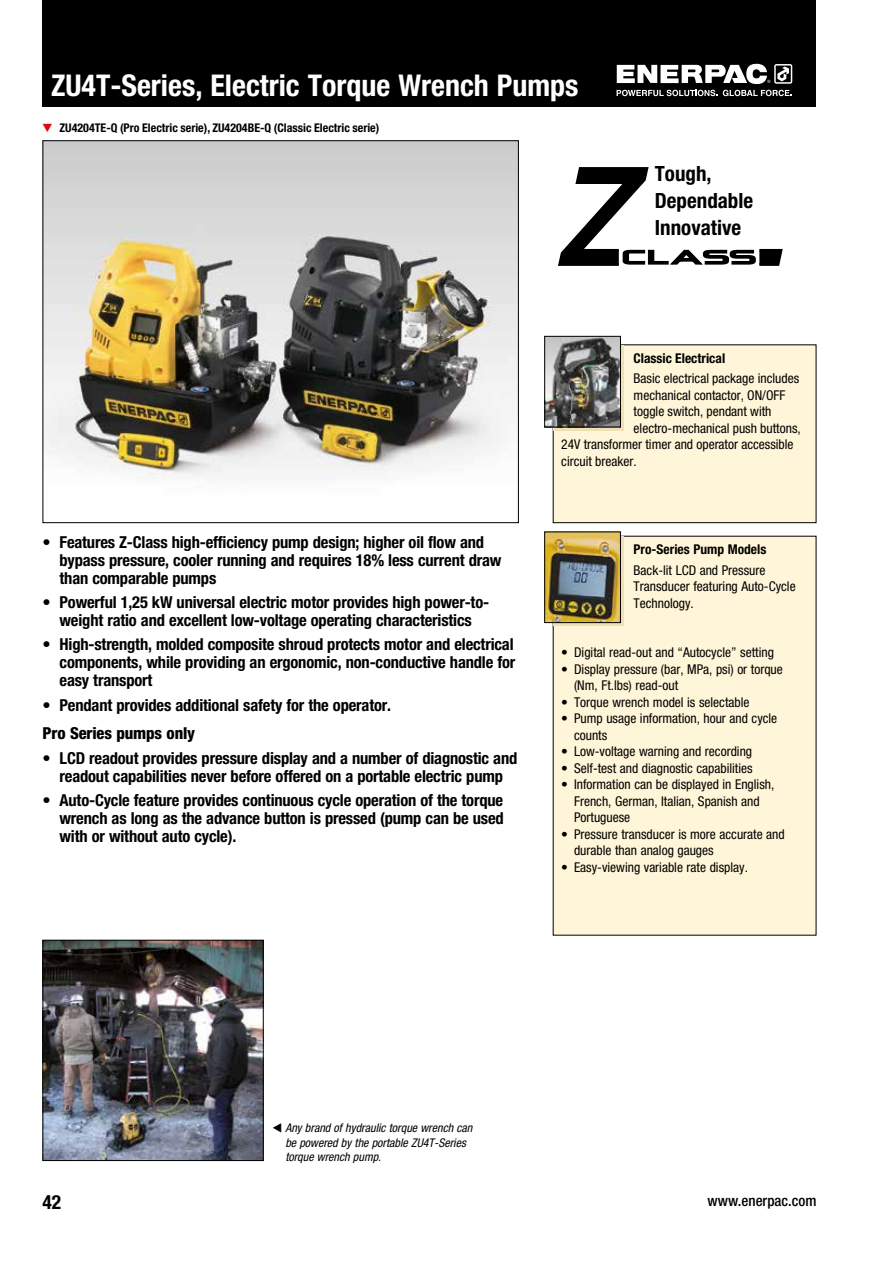
<style>
.page{position:relative;width:893px;height:1263px;background:#fff}
.page>*{position:absolute;margin:0;border:0;box-sizing:border-box;transform-origin:0 0}
.t1{font:700 condensed 30px "Helvetica Neue LTW1 G";color:#fff}
.t2{font:700 condensed 21px/27px "Helvetica Neue LTW1 G";color:#000}
.t3{font:700 condensed 19.5px "Helvetica Neue LTW1 G";color:#000}
.t4{font:700 condensed 16.5px/18px "Helvetica Neue LTW1 G";letter-spacing:-.01em;color:#000;text-align:center}
.t5{font:800 condensed 16.5px "Helvetica Neue LTW1 G";letter-spacing:-.01em;color:#000}
.t6{font:500 condensed 15px "Helvetica Neue LTW1 G";color:#000}
.t7{font:condensed 13.5px/16.5px "Helvetica Neue LTW1 G";color:#000}
.t8{font:700 condensed 13.5px "Helvetica Neue LTW1 G";color:#000}
.t9{font:italic condensed 12px/14.2px "Helvetica Neue LTW1 G";color:#000}
.t10{font:700 condensed 12px "Helvetica Neue LTW1 G";color:#000}
</style>
<div class="page">
<div style="left:43px;top:0;width:773px;height:106px;background:#000"></div>
<svg style="left:617px;top:90px;width:100px;height:6px"></svg>
<svg style="left:723px;top:90px;width:69px;height:6px"></svg>
<svg style="left:617px;top:64px;width:175px;height:20px"></svg>
<img style="left:45px;top:942px;width:217px;height:217px">
<div style="left:43px;top:940px;width:221px;height:221px;border:1px solid #000"></div>
<img style="left:45px;top:142px;width:472px;height:335px">
<div style="left:553px;top:345px;width:263px;height:178px;background:#fff5d8"></div>
<div style="left:553px;top:344px;width:263px;height:179px;border:1px solid #000"></div>
<svg style="left:554px;top:345px;width:70px;height:85px"></svg>
<img style="left:546px;top:338px;width:73px;height:87px">
<div style="left:544px;top:336px;width:77px;height:91px;border:1px solid #000"></div>
<div style="left:553px;top:536px;width:263px;height:399px;background:#fff5d8"></div>
<svg style="left:554px;top:537px;width:70px;height:89px"></svg>
<img style="left:546px;top:533px;width:73px;height:88px">
<div style="left:544px;top:531px;width:77px;height:92px;border:1px solid #000"></div>
<svg style="left:558px;top:167px;width:225px;height:99px"></svg>
<h1 class="t1" style="left:51px;top:67px;width:529px">ZU4T-Series, Electric Torque Wrench Pumps</h1>
<p class="t10" style="left:60px;top:120px;width:321px">ZU4204TE-Q (Pro Electric serie), ZU4204BE-Q (Classic Electric serie)</p>
<p class="t2" style="left:655px;top:160px;width:100px">Tough,<br>Dependable<br>Innovative</p>
<p class="t4" style="left:60px;top:533px;width:443px;text-align:left;text-indent:-17px">• Features Z-Class high-efficiency pump design; higher oil flow and bypass pressure, cooler running and requires 18% less current draw than comparable pumps</p>
<p class="t4" style="left:43px;top:593px;width:448px">• Powerful 1,25 kW universal electric motor provides high power-to&shy;weight ratio and excellent low-voltage operating characteristics</p>
<p class="t4" style="left:60px;top:635px;width:457px;text-align:justify;text-indent:-17px">• High-strength, molded composite shroud protects motor and electrical components, while providing an ergonomic, non-conductive handle for easy transport</p>
<p class="t4" style="left:43px;top:696px;width:350px">• Pendant provides additional safety for the operator.</p>
<p class="t5" style="left:43px;top:723px;width:154px">Pro Series pumps only</p>
<p class="t4" style="left:43px;top:749px;width:476px">• LCD readout provides pressure display and a number of diagnostic and readout capabilities never before offered on a portable electric pump</p>
<p class="t4" style="left:60px;top:791px;width:446px;text-align:justify;text-indent:-17px">• Auto-Cycle feature provides continuous cycle operation of the torque wrench as long as the advance button is pressed (pump can be used with or without auto cycle).</p>
<p class="t8" style="left:634px;top:350px;width:93px">Classic Electrical</p>
<p class="t7" style="left:634px;top:370px;width:167px">Basic electrical package includes</p>
<p class="t7" style="left:634px;top:387px;width:153px">mechanical contactor, ON/OFF</p>
<p class="t7" style="left:634px;top:403px;width:139px">toggle switch, pendant with</p>
<p class="t7" style="left:634px;top:420px;width:169px">electro-mechanical push buttons,</p>
<p class="t7" style="left:561px;top:436px;width:234px">24V transformer timer and operator accessible</p>
<p class="t7" style="left:561px;top:453px;width:77px">circuit breaker.</p>
<p class="t8" style="left:634px;top:541px;width:134px">Pro-Series Pump Models</p>
<p class="t7" style="left:634px;top:562px;width:164px">Back-lit LCD and Pressure<br>Transducer featuring Auto-Cycle<br>Technology.</p>
<p class="t7" style="left:561px;top:644px;width:214px">• Digital read-out and “Autocycle” setting</p>
<p class="t7" style="left:574px;top:661px;width:210px;text-indent:-13px">• Display pressure (bar, MPa, psi) or torque (Nm, Ft.lbs) read-out</p>
<p class="t7" style="left:561px;top:694px;width:190px">• Torque wrench model is selectable</p>
<p class="t7" style="left:574px;top:710px;width:205px;text-indent:-13px">• Pump usage information, hour and cycle counts</p>
<p class="t7" style="left:561px;top:743px;width:192px">• Low-voltage warning and recording</p>
<p class="t7" style="left:561px;top:760px;width:193px">• Self-test and diagnostic capabilities</p>
<p class="t7" style="left:574px;top:776px;width:202px;text-indent:-13px">• Information can be displayed in English,<br>French, German, Italian, Spanish and<br>Portuguese</p>
<p class="t7" style="left:574px;top:826px;width:212px;text-indent:-13px">• Pressure transducer is more accurate and durable than analog gauges</p>
<p class="t7" style="left:561px;top:859px;width:188px">• Easy-viewing variable rate display.</p>
<p class="t9" style="left:285px;top:1121px;width:189px;text-indent:-13px">◀ Any brand of hydraulic torque wrench can be powered by the portable ZU4T-Series torque wrench pump.</p>
<p class="t3" style="left:43px;top:1190px;width:20px">42</p>
<p class="t6" style="left:707px;top:1191px;width:111px">www.enerpac.com</p>
</div>
